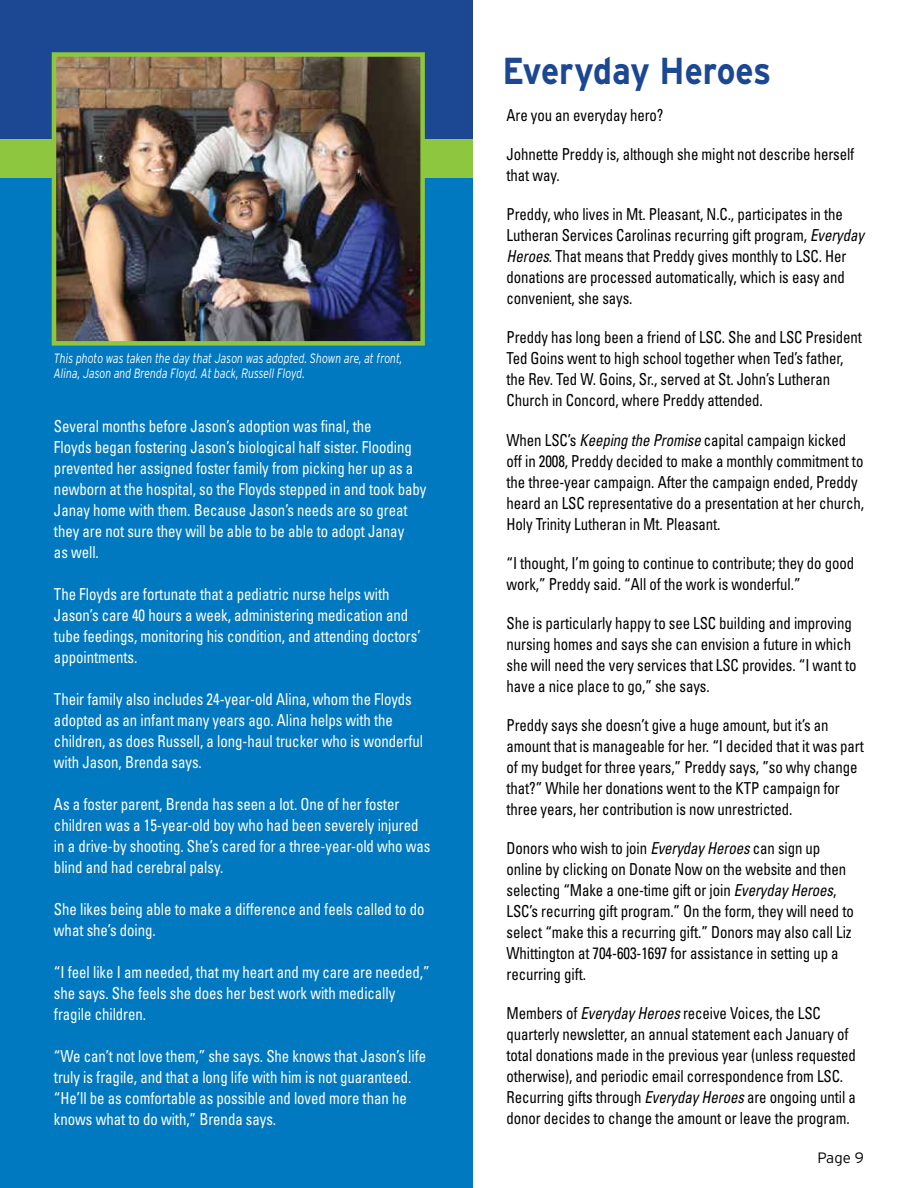
<style>
.page{position:relative;width:918px;height:1188px;background:#fff}
.page>*{position:absolute;margin:0;border:0;box-sizing:border-box;transform-origin:0 0}
.t1{font:700 37.5px "Interstate";letter-spacing:-.005em;color:#1c4792;scale:.9 1}
.t2{font:condensed 16.5px/21px "Univers";letter-spacing:-.005em;color:#000;scale:.9 1}
.t3{font:condensed 16.5px/21px "Univers";letter-spacing:-.005em;color:#fff;scale:.9 1}
.t4{font:300 15px "Interstate";color:#000}
.t5{font:italic 300 13.5px/15px "Interstate";color:#fff;scale:.78 1}
.s1{font-style:italic}
</style>
<div class="page">
<div style="left:0;top:168px;width:472px;height:1020px;background:#0079c1"></div>
<div style="left:0;top:0;width:472px;height:139px;background:#1c4792"></div>
<div style="left:0;top:139px;width:472px;height:38px;background:#8dc63f"></div>
<img style="left:57px;top:57px;width:363px;height:284px">
<div style="left:52px;top:52px;width:373px;height:294px;border:4px solid #8dc63f"></div>
<p class="t5" style="left:54px;top:350px;width:448px">This photo was taken the day that Jason was adopted. Shown are, at front,<br>Alina, Jason and Brenda Floyd. At back, Russell Floyd.</p>
<p class="t3" style="left:54px;top:415px;width:415px">Several months before Jason’s adoption was final, the<br>Floyds began fostering Jason’s biological half sister. Flooding prevented her assigned foster family from picking her up as a newborn at the hospital, so the Floyds stepped in and took baby Janay home with them. Because Jason’s needs are so great they are not sure they will be able to be able to adopt Janay<br>as well.</p>
<p class="t3" style="left:54px;top:583px;width:409px">The Floyds are fortunate that a pediatric nurse helps with Jason’s care 40 hours a week, administering medication and tube feedings, monitoring his condition, and attending doctors’ appointments.</p>
<p class="t3" style="left:54px;top:688px;width:412px">Their family also includes 24-year-old Alina, whom the Floyds adopted as an infant many years ago. Alina helps with the children, as does Russell, a long-haul trucker who is wonderful with Jason, Brenda says.</p>
<p class="t3" style="left:54px;top:793px;width:420px">As a foster parent, Brenda has seen a lot. One of her foster children was a 15-year-old boy who had been severely injured in a drive-by shooting. She’s cared for a three-year-old who was blind and had cerebral palsy.</p>
<p class="t3" style="left:54px;top:898px;width:413px">She likes being able to make a difference and feels called to do what she’s doing.</p>
<p class="t3" style="left:54px;top:961px;width:419px">“I feel like I am needed, that my heart and my care are needed,” she says. She feels she does her best work with medically fragile children.</p>
<p class="t3" style="left:54px;top:1045px;width:415px">“We can’t not love them,” she says. She knows that Jason’s life truly is fragile, and that a long life with him is not guaranteed. “He’ll be as comfortable as possible and loved more than he knows what to do with,” Brenda says.</p>
<h1 class="t1" style="left:502px;top:50px;width:300px">Everyday Heroes</h1>
<p class="t2" style="left:507px;top:105px;width:176px">Are you an everyday hero?</p>
<p class="t2" style="left:507px;top:144px;width:388px">Johnette Preddy is, although she might not describe herself that way.</p>
<p class="t2" style="left:507px;top:204px;width:399px">Preddy, who lives in Mt. Pleasant, N.C., participates in the Lutheran Services Carolinas recurring gift program, <span class="s1">Everyday Heroes</span>. That means that Preddy gives monthly to LSC. Her donations are processed automatically, which is easy and convenient, she says.</p>
<p class="t2" style="left:507px;top:327px;width:396px">Preddy has long been a friend of LSC. She and LSC President Ted Goins went to high school together when Ted’s father, the Rev. Ted W. Goins, Sr., served at St. John’s Lutheran Church in Concord, where Preddy attended.</p>
<p class="t2" style="left:507px;top:429px;width:399px">When LSC’s <span class="s1">Keeping the Promise</span> capital campaign kicked off in 2008, Preddy decided to make a monthly commitment to the three-year campaign. After the campaign ended, Preddy heard an LSC representative do a presentation at her church, Holy Trinity Lutheran in Mt. Pleasant.</p>
<p class="t2" style="left:507px;top:552px;width:388px">“I thought, I’m going to continue to contribute; they do good work,” Preddy said. “All of the work is wonderful.”</p>
<p class="t2" style="left:507px;top:612px;width:391px">She is particularly happy to see LSC building and improving nursing homes and says she can envision a future in which she will need the very services that LSC provides. “I want to have a nice place to go,” she says.</p>
<p class="t2" style="left:507px;top:714px;width:399px">Preddy says she doesn’t give a huge amount, but it’s an amount that is manageable for her. “I decided that it was part of my budget for three years,” Preddy says, ”so why change that?” While her donations went to the KTP campaign for three years, her contribution is now unrestricted.</p>
<p class="t2" style="left:507px;top:837px;width:387px">Donors who wish to join <span class="s1">Everyday Heroes</span> can sign up online by clicking on Donate Now on the website and then selecting “Make a one-time gift or join <span class="s1">Everyday Heroes</span>, LSC’s recurring gift program.” On the form, they will need to select “make this a recurring gift.” Donors may also call Liz Whittington at 704-603-1697 for assistance in setting up a recurring gift.</p>
<p class="t2" style="left:507px;top:1002px;width:390px">Members of <span class="s1">Everyday Heroes</span> receive Voices, the LSC quarterly newsletter, an annual statement each January of total donations made in the previous year (unless requested otherwise), and periodic email correspondence from LSC.<br>Recurring gifts through <span class="s1">Everyday Heroes</span> are ongoing until a donor decides to change the amount or leave the program.</p>
<p class="t4" style="left:818px;top:1149px;width:48px">Page 9</p>
</div>
